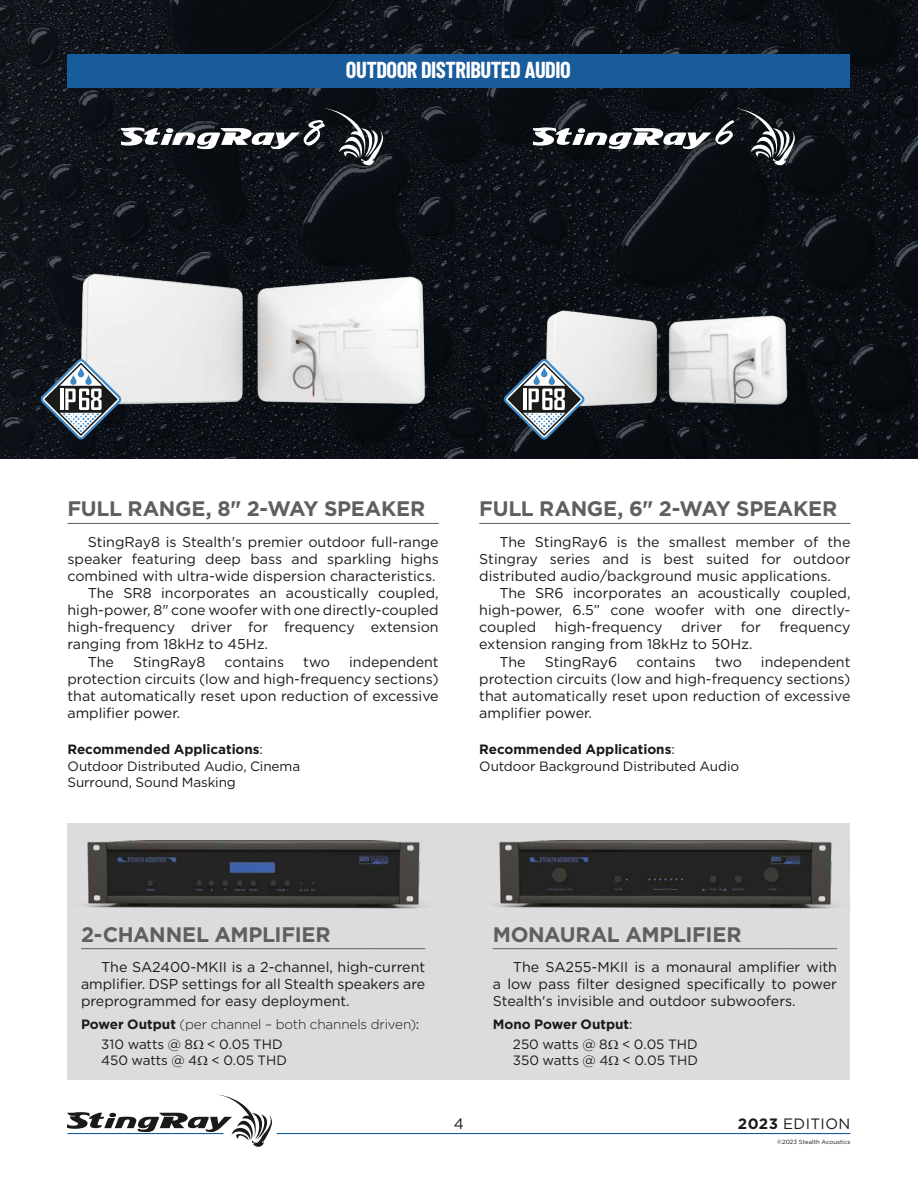
<style>
.page{position:relative;width:918px;height:1188px;background:#fff}
.page>*{position:absolute;margin:0;border:0;box-sizing:border-box;transform-origin:0 0}
.t1{font:700 22.5px "Barlow Condensed";letter-spacing:-.025em;color:#fff}
.t2{font:700 21px "Gotham";letter-spacing:-.015em;color:#5e6060}
.t3{font:15px "Gotham";letter-spacing:.025em;color:#1a1a19}
.t4{font:14.25px/17.1px "Gotham";color:#1a1a19;text-align:justify}
.t5{font:13.5px/16.2px "Gotham";letter-spacing:-.01em;color:#1a1a19}
.t6{font:300 13.5px/19.6px "Gotham";letter-spacing:-.005em;color:#1a1a19}
.t7{font:6px "Gotham";color:#1a1a19}
.s1{font-weight:700}
.s2{font-weight:400}
</style>
<div class="page">
<img style="left:0;top:0;width:917px;height:459px">
<hr style="left:68px;top:523px;width:371px;height:1px;background:#5e6060">
<img style="left:67px;top:232px;width:372px;height:208px">
<svg style="left:121px;top:108px;width:262px;height:57px;background:#383c41"></svg>
<img style="left:517px;top:276px;width:294px;height:148px">
<svg style="left:533px;top:108px;width:262px;height:57px;background:#363a3f"></svg>
<svg style="left:40px;top:359px;width:81px;height:81px"></svg>
<svg style="left:504px;top:359px;width:81px;height:81px"></svg>
<div style="left:67px;top:54px;width:783px;height:34px;background:#195c9c"></div>
<hr style="left:479px;top:523px;width:371px;height:1px;background:#5e6060">
<div style="left:67px;top:824px;width:783px;height:256px;background:#dcdcdf"></div>
<img style="left:495px;top:840px;width:342px;height:69px">
<img style="left:83px;top:840px;width:342px;height:69px">
<hr style="left:81px;top:948px;width:344px;height:1px;background:#5e6060">
<hr style="left:493px;top:948px;width:344px;height:1px;background:#5e6060">
<svg style="left:68px;top:1094px;width:204px;height:53px"></svg>
<hr style="left:277px;top:1133px;width:573px;height:1px;background:#195c9c">
<hr style="left:68px;top:1133px;width:156px;height:1px;background:#195c9c">
<h1 class="t1" style="left:346px;top:56px;width:226px">OUTDOOR DISTRIBUTED AUDIO</h1>
<h2 class="t2" style="left:68px;top:495px;width:359px">FULL RANGE, 8" 2-WAY SPEAKER</h2>
<p class="t4" style="left:88px;top:533px;width:353px">StingRay8 is Stealth's premier outdoor full-range</p>
<p class="t4" style="left:68px;top:550px;width:373px">speaker featuring deep bass and sparkling highs</p>
<p class="t4" style="left:68px;top:567px;width:370px">combined with ultra-wide dispersion characteristics.</p>
<p class="t4" style="left:88px;top:584px;width:353px">The SR8 incorporates an acoustically coupled,</p>
<p class="t4" style="left:68px;top:601px;width:373px">high-power, 8" cone woofer with one directly-coupled</p>
<p class="t4" style="left:68px;top:619px;width:373px">high-frequency driver for frequency extension</p>
<p class="t4" style="left:68px;top:636px;width:202px">ranging from 18kHz to 45Hz.</p>
<p class="t4" style="left:88px;top:653px;width:28px">The</p>
<p class="t4" style="left:133px;top:653px;width:74px">StingRay8</p>
<p class="t4" style="left:225px;top:653px;width:61px">contains</p>
<p class="t4" style="left:303px;top:653px;width:28px">two</p>
<p class="t4" style="left:68px;top:653px;width:373px;text-indent:282px">independent protection circuits (low and high-frequency sections) that automatically reset upon reduction of excessive amplifier power.</p>
<p class="t5" style="left:68px;top:741px;width:234px"><span class="s1">Recommended Applications</span>:<br>Outdoor Distributed Audio, Cinema<br>Surround, Sound Masking</p>
<h2 class="t2" style="left:479px;top:495px;width:359px">FULL RANGE, 6" 2-WAY SPEAKER</h2>
<p class="t4" style="left:479px;top:533px;width:373px;text-indent:20px">The StingRay6 is the smallest member of the Stingray series and is best suited for outdoor distributed audio/background music applications.</p>
<p class="t4" style="left:479px;top:584px;width:373px;text-indent:20px">The SR6 incorporates an acoustically coupled, high-power, 6.5” cone woofer with one directly&shy;coupled</p>
<p class="t4" style="left:555px;top:619px;width:109px">high-frequency</p>
<p class="t4" style="left:681px;top:619px;width:43px">driver</p>
<p class="t4" style="left:741px;top:619px;width:22px">for</p>
<p class="t4" style="left:779px;top:619px;width:73px">frequency</p>
<p class="t4" style="left:500px;top:636px;width:255px;text-indent:-20px">extension ranging from 18kHz to 50Hz.<br>The</p>
<p class="t4" style="left:479px;top:653px;width:373px;text-indent:282px">independent protection circuits (low and high-frequency sections) that automatically reset upon reduction of excessive amplifier power.</p>
<p class="t5" style="left:479px;top:741px;width:261px"><span class="s1">Recommended Applications</span>:<br>Outdoor Background Distributed Audio</p>
<p class="t4" style="left:545px;top:653px;width:74px">StingRay6</p>
<p class="t4" style="left:636px;top:653px;width:61px">contains</p>
<p class="t4" style="left:715px;top:653px;width:28px">two</p>
<h2 class="t2" style="left:81px;top:920px;width:251px">2-CHANNEL AMPLIFIER</h2>
<p class="t4" style="left:81px;top:958px;width:346px;text-indent:20px">The SA2400-MKII is a 2-channel, high-current amplifier. DSP settings for all Stealth speakers are preprogrammed for easy deployment.</p>
<p class="t6" style="left:101px;top:1014px;width:320px;text-indent:-20px"><span class="s1">Power Output</span> (per channel – both channels driven)<span class="s2">:<br>310 watts @ 8 &lt; 0.05 THD</span></p>
<p class="t5" style="left:101px;top:1052px;width:187px">450 watts @ 4 &lt; 0.05 THD</p>
<h2 class="t2" style="left:493px;top:920px;width:250px">MONAURAL AMPLIFIER</h2>
<p class="t4" style="left:493px;top:958px;width:346px;text-indent:20px">The SA255-MKII is a monaural amplifier with a low pass filter designed specifically to power Stealth's invisible and outdoor subwoofers.</p>
<p class="t5" style="left:513px;top:1014px;width:186px;line-height:19.6px;text-indent:-20px"><span class="s1">Mono Power Output</span>:<br>250 watts @ 8 &lt; 0.05 THD</p>
<p class="t5" style="left:513px;top:1052px;width:186px">350 watts @ 4 &lt; 0.05 THD</p>
<p class="t3" style="left:454px;top:1114px;width:12px">4</p>
<p class="t3" style="left:738px;top:1114px;width:114px"><span class="s1">2023</span> EDITION</p>
<p class="t7" style="left:777px;top:1138px;width:75px">©2023 Stealth Acoustics</p>
</div>
